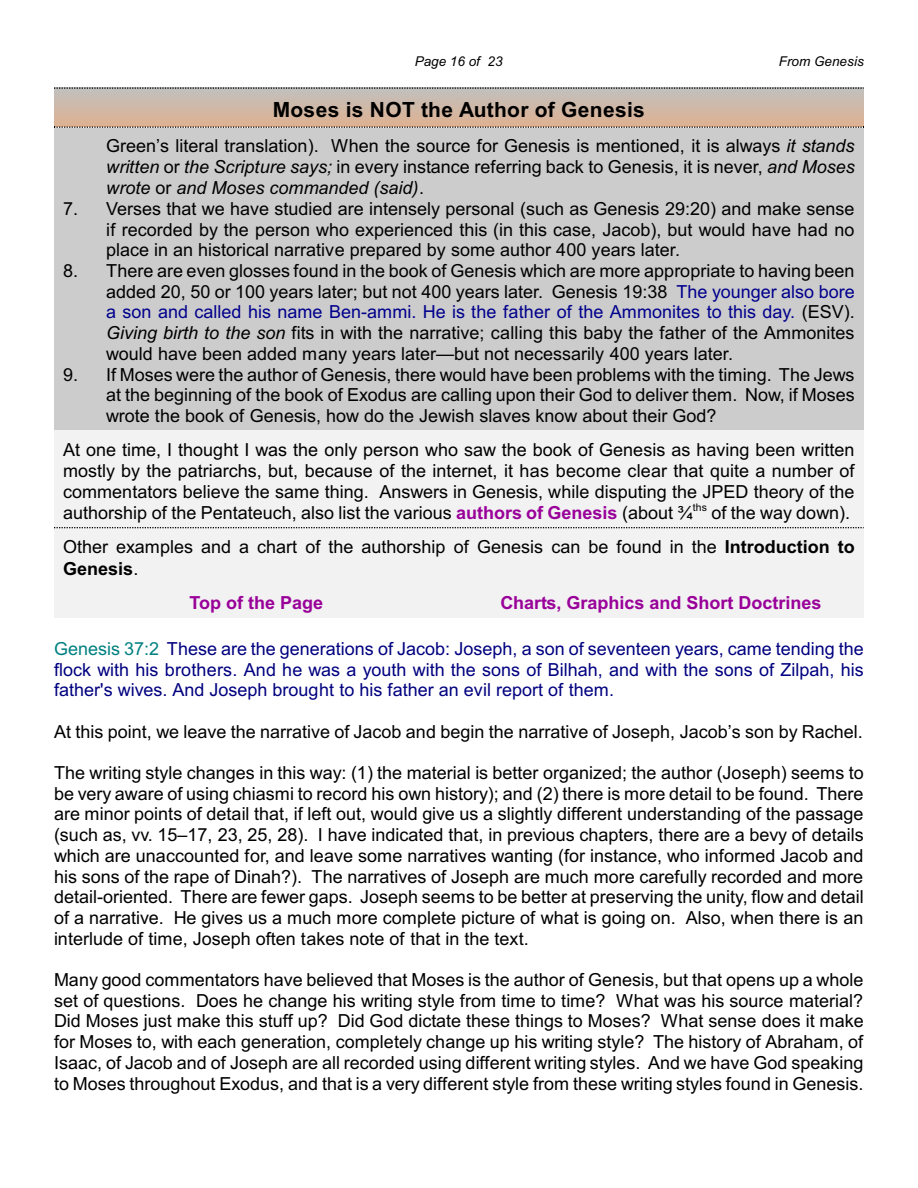
<style>
.page{position:relative;width:918px;height:1188px;background:#fff}
.page>*{position:absolute;margin:0;border:0;box-sizing:border-box;transform-origin:0 0}
.t1{font:700 21px "Arial";letter-spacing:.015em;color:#000}
.t2{font:18px/20.7px "Arial";color:#000;text-align:justify}
.t3{font:18px/20.7px "Arial";color:#000080;text-align:justify}
.t4{font:700 18px "Arial";color:#909}
.t5{font:italic 13.5px "Arial";color:#000}
.s1{font-style:italic}
.s2{color:#00008c}
.s3{font-weight:700;color:#909}
.s4{font-weight:700}
.s5{color:#008080}
</style>
<div class="page">
<svg style="left:54px;top:87px;width:810px;height:2px;background:#828281"></svg>
<svg style="left:54px;top:127px;width:810px;height:1px"></svg>
<div style="left:54px;top:128px;width:810px;height:302px;background:#ccc"></div>
<div style="left:54px;top:430px;width:810px;height:97px;background:#f2f2f2"></div>
<div style="left:54px;top:527px;width:810px;height:56px;background:#f2f2f2"></div>
<svg style="left:54px;top:527px;width:810px;height:1px"></svg>
<div style="left:54px;top:583px;width:405px;height:34px;background:#f2f2f2"></div>
<div style="left:459px;top:583px;width:405px;height:34px;background:#f2f2f2"></div>
<p class="t5" style="left:415px;top:57px;width:89px">Page 16 of 23</p>
<p class="t5" style="left:779px;top:57px;width:86px">From Genesis</p>
<p class="t1" style="left:273px;top:102px;width:374px">Moses is NOT the Author of Genesis</p>
<p class="t2" style="left:106px;top:137px;width:750px">Green’s literal translation). When the source for Genesis is mentioned, it is always <span class="s1">it stands written</span> or <span class="s1">the Scripture says;</span> in every instance referring back to Genesis, it is never, <span class="s1">and Moses wrote</span> or <span class="s1">and Moses commanded (said)</span>.</p>
<p class="t2" style="left:106px;top:200px;width:750px;text-indent:-43px">7. Verses that we have studied are intensely personal (such as Genesis 29:20) and make sense if recorded by the person who experienced this (in this case, Jacob), but would have had no place in an historical narrative prepared by some author 400 years later.</p>
<p class="t2" style="left:106px;top:262px;width:750px;text-indent:-43px">8. There are even glosses found in the book of Genesis which are more appropriate to having been added 20, 50 or 100 years later; but not 400 years later. Genesis 19:38 <span class="s2">The younger also bore a son and called his name Ben-ammi. He is the father of the Ammonites to this day.</span> (ESV).<br><span class="s1">Giving birth to the son</span> fits in with the narrative; calling this baby the father of the Ammonites would have been added many years later—but not necessarily 400 years later.</p>
<p class="t2" style="left:106px;top:366px;width:750px;text-indent:-43px">9. If Moses were the author of Genesis, there would have been problems with the timing. The Jews at the beginning of the book of Exodus are calling upon their God to deliver them. Now, if Moses wrote the book of Genesis, how do the Jewish slaves know about their God?</p>
<p class="t2" style="left:63px;top:441px;width:793px">At one time, I thought I was the only person who saw the book of Genesis as having been written mostly by the patriarchs, but, because of the internet, it has become clear that quite a number of commentators believe the same thing. Answers in Genesis, while disputing the JPED theory of the authorship of the Pentateuch, also list the various <span class="s3">authors of Genesis</span> (about ¾<sup>ths</sup> of the way down).</p>
<p class="t2" style="left:63px;top:538px;width:793px;line-height:21.3px">Other examples and a chart of the authorship of Genesis can be found in the <span class="s4">Introduction to<br>Genesis</span>.</p>
<p class="t4" style="left:190px;top:596px;width:135px">Top of the Page</p>
<p class="t4" style="left:500px;top:596px;width:323px">Charts, Graphics and Short Doctrines</p>
<p class="t3" style="left:54px;top:640px;width:811px"><span class="s5">Genesis 37:2</span> These are the generations of Jacob: Joseph, a son of seventeen years, came tending the flock with his brothers. And he was a youth with the sons of Bilhah, and with the sons of Zilpah, his father's wives. And Joseph brought to his father an evil report of them.</p>
<p class="t2" style="left:54px;top:723px;width:810px">At this point, we leave the narrative of Jacob and begin the narrative of Joseph, Jacob’s son by Rachel.</p>
<p class="t2" style="left:54px;top:764px;width:811px">The writing style changes in this way: (1) the material is better organized; the author (Joseph) seems to be very aware of using chiasmi to record his own history); and (2) there is more detail to be found. There are minor points of detail that, if left out, would give us a slightly different understanding of the passage (such as, vv. 15–17, 23, 25, 28). I have indicated that, in previous chapters, there are a bevy of details which are unaccounted for, and leave some narratives wanting (for instance, who informed Jacob and his sons of the rape of Dinah?). The narratives of Joseph are much more carefully recorded and more detail-oriented. There are fewer gaps. Joseph seems to be better at preserving the unity, flow and detail of a narrative. He gives us a much more complete picture of what is going on. Also, when there is an interlude of time, Joseph often takes note of that in the text.</p>
<p class="t2" style="left:54px;top:971px;width:811px">Many good commentators have believed that Moses is the author of Genesis, but that opens up a whole set of questions. Does he change his writing style from time to time? What was his source material?<br>Did Moses just make this stuff up? Did God dictate these things to Moses? What sense does it make for Moses to, with each generation, completely change up his writing style? The history of Abraham, of Isaac, of Jacob and of Joseph are all recorded using different writing styles. And we have God speaking to Moses throughout Exodus, and that is a very different style from these writing styles found in Genesis.</p>
</div>
